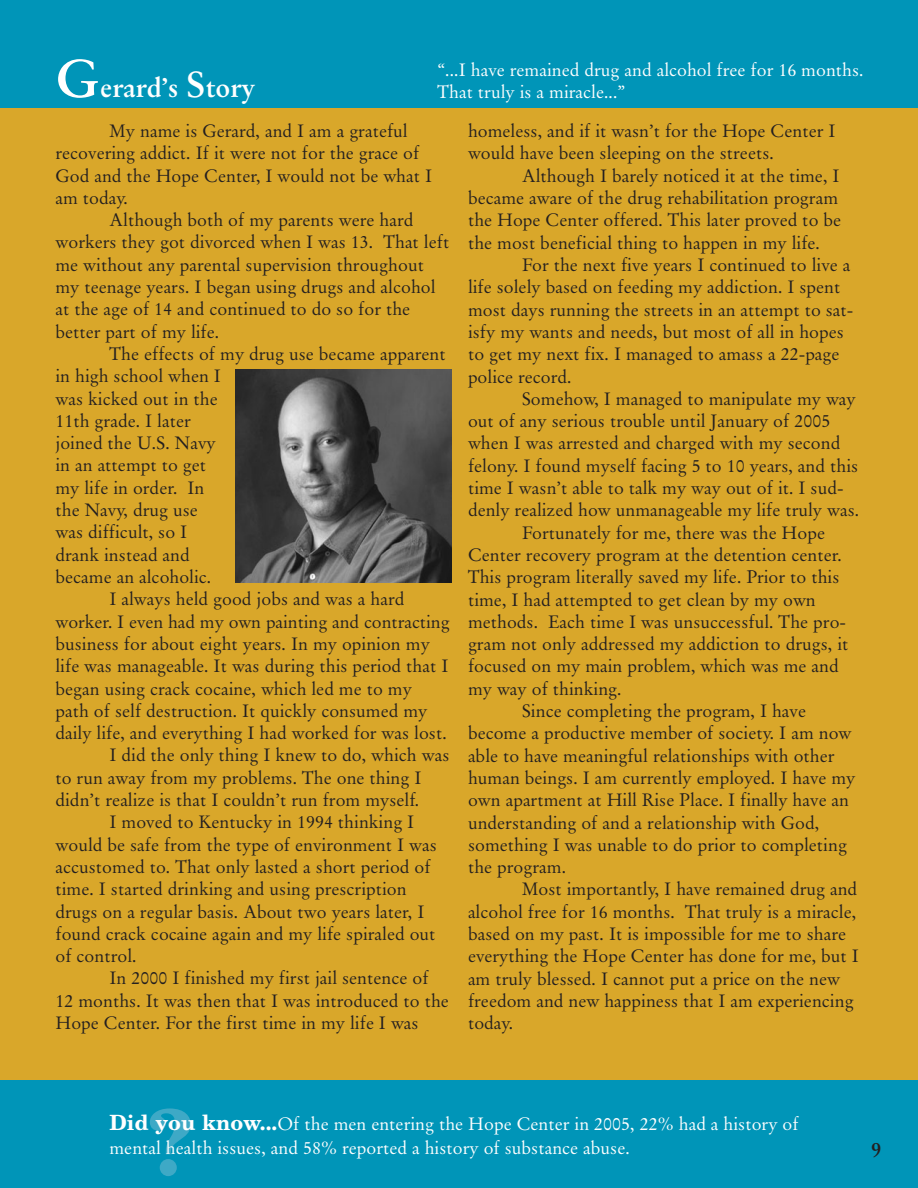
<style>
.page{position:relative;width:918px;height:1188px;background:#fff}
.page>*{position:absolute;margin:0;border:0;box-sizing:border-box;transform-origin:0 0}
.t1{font:700 90px "New Century Schlbk";color:#3ea9c6}
.t2{font:700 27px "Original Garamond BT";color:#fff}
.t3{font:700 21px "Original Garamond BT";color:#231f20}
.t4{font:18px/22.4px "Original Garamond BT";color:#231f20}
.t5{font:18px/22.4px "Original Garamond BT";color:#fff}
.s1{font-size:54px}
.s2{font-size:36px}
.s3{font-family:"New Century Schlbk";font-weight:700;font-size:21px}
</style>
<div class="page">
<div style="left:0;top:108px;width:918px;height:972px;background:#d9a72a"></div>
<div style="left:0;top:1080px;width:918px;height:108px;background:#0095b8"></div>
<div style="left:0;top:0;width:918px;height:108px;background:#0095b8"></div>
<img style="left:235px;top:370px;width:216px;height:213px">
<h2 class="t2" style="left:56px;top:78px;width:201px"><span class="s1">G</span>erard’s <span class="s2">S</span>tory</h2>
<p class="t5" style="left:437px;top:60px;width:428px">“...I have remained drug and alcohol free for 16 months.<br>That truly is a miracle...”</p>
<p class="t4" style="left:56px;top:121px;width:378px;text-indent:54px">My name is Gerard, and I am a grateful recovering addict. If it were not for the grace of God and the Hope Center, I would not be what I am today.</p>
<p class="t4" style="left:56px;top:211px;width:395px;text-indent:54px">Although both of my parents were hard workers they got divorced when I was 13. That left me without any parental supervision throughout my teenage years. I began using drugs and alcohol at the age of 14 and continued to do so for the better part of my life.</p>
<p class="t4" style="left:110px;top:344px;width:338px">The effects of my drug use became apparent</p>
<p class="t4" style="left:56px;top:367px;width:167px">in high school when I</p>
<p class="t4" style="left:56px;top:389px;width:164px">was kicked out in the</p>
<p class="t4" style="left:56px;top:411px;width:137px">11th grade. I later</p>
<p class="t4" style="left:56px;top:434px;width:162px">joined the U.S. Navy</p>
<p class="t4" style="left:56px;top:456px;width:152px">in an attempt to get</p>
<p class="t4" style="left:56px;top:478px;width:151px">my life in order. In</p>
<p class="t4" style="left:56px;top:501px;width:144px">the Navy, drug use</p>
<p class="t4" style="left:56px;top:523px;width:133px">was difficult, so I</p>
<p class="t4" style="left:56px;top:545px;width:136px">drank instead and</p>
<p class="t4" style="left:56px;top:568px;width:157px">became an alcoholic.</p>
<p class="t4" style="left:110px;top:590px;width:296px">I always held good jobs and was a hard</p>
<p class="t4" style="left:56px;top:612px;width:396px">worker. I even had my own painting and contracting</p>
<p class="t4" style="left:56px;top:634px;width:376px">business for about eight years. In my opinion my</p>
<p class="t4" style="left:56px;top:657px;width:395px">life was manageable. It was during this period that I</p>
<p class="t4" style="left:56px;top:679px;width:358px">began using crack cocaine, which led me to my</p>
<p class="t4" style="left:56px;top:701px;width:374px">path of self destruction. It quickly consumed my</p>
<p class="t4" style="left:56px;top:724px;width:393px">daily life, and everything I had worked for was lost.</p>
<p class="t4" style="left:110px;top:746px;width:341px">I did the only thing I knew to do, which was</p>
<p class="t4" style="left:56px;top:768px;width:368px">to run away from my problems. The one thing I</p>
<p class="t4" style="left:56px;top:791px;width:365px">didn’t realize is that I couldn’t run from myself.</p>
<p class="t4" style="left:110px;top:813px;width:306px">I moved to Kentucky in 1994 thinking I</p>
<p class="t4" style="left:56px;top:835px;width:383px">would be safe from the type of environment I was</p>
<p class="t4" style="left:56px;top:857px;width:377px">accustomed to. That only lasted a short period of</p>
<p class="t4" style="left:56px;top:880px;width:353px">time. I started drinking and using prescription</p>
<p class="t4" style="left:56px;top:902px;width:371px">drugs on a regular basis. About two years later, I</p>
<p class="t4" style="left:56px;top:924px;width:382px">found crack cocaine again and my life spiraled out</p>
<p class="t4" style="left:56px;top:947px;width:83px">of control.</p>
<p class="t4" style="left:110px;top:969px;width:321px">In 2000 I finished my first jail sentence of</p>
<p class="t4" style="left:56px;top:991px;width:395px">12 months. It was then that I was introduced to the</p>
<p class="t4" style="left:56px;top:1014px;width:365px">Hope Center. For the first time in my life I was</p>
<p class="t4" style="left:468px;top:122px;width:369px">homeless, and if it wasn’t for the Hope Center I would have been sleeping on the streets.</p>
<p class="t4" style="left:468px;top:166px;width:375px;text-indent:54px">Although I barely noticed it at the time, I became aware of the drug rehabilitation program the Hope Center offered. This later proved to be the most beneficial thing to happen in my life.</p>
<p class="t4" style="left:468px;top:256px;width:387px;text-indent:54px">For the next five years I continued to live a life solely based on feeding my addiction. I spent most days running the streets in an attempt to sat&shy;isfy my wants and needs, but most of all in hopes to get my next fix. I managed to amass a 22-page police record.</p>
<p class="t4" style="left:522px;top:389px;width:335px">Somehow, I managed to manipulate my way</p>
<p class="t4" style="left:468px;top:412px;width:364px">out of any serious trouble until January of 2005</p>
<p class="t4" style="left:468px;top:434px;width:374px">when I was arrested and charged with my second</p>
<p class="t4" style="left:468px;top:456px;width:392px">felony. I found myself facing 5 to 10 years, and this</p>
<p class="t4" style="left:468px;top:479px;width:377px">time I wasn’t able to talk my way out of it. I sud-</p>
<p class="t4" style="left:468px;top:501px;width:393px">denly realized how unmanageable my life truly was.</p>
<p class="t4" style="left:522px;top:523px;width:305px">Fortunately for me, there was the Hope</p>
<p class="t4" style="left:468px;top:545px;width:376px">Center recovery program at the detention center.</p>
<p class="t4" style="left:468px;top:568px;width:373px">This program literally saved my life. Prior to this</p>
<p class="t4" style="left:468px;top:590px;width:349px">time, I had attempted to get clean by my own</p>
<p class="t4" style="left:468px;top:612px;width:380px">methods. Each time I was unsuccessful. The pro-</p>
<p class="t4" style="left:468px;top:635px;width:382px">gram not only addressed my addiction to drugs, it</p>
<p class="t4" style="left:468px;top:657px;width:372px">focused on my main problem, which was me and</p>
<p class="t4" style="left:468px;top:679px;width:155px">my way of thinking.</p>
<p class="t4" style="left:522px;top:702px;width:286px">Since completing the program, I have</p>
<p class="t4" style="left:468px;top:724px;width:385px">become a productive member of society. I am now</p>
<p class="t4" style="left:468px;top:746px;width:368px">able to have meaningful relationships with other</p>
<p class="t4" style="left:468px;top:768px;width:389px">human beings. I am currently employed. I have my</p>
<p class="t4" style="left:468px;top:791px;width:383px">own apartment at Hill Rise Place. I finally have an</p>
<p class="t4" style="left:468px;top:813px;width:353px">understanding of and a relationship with God,</p>
<p class="t4" style="left:468px;top:835px;width:380px">something I was unable to do prior to completing</p>
<p class="t4" style="left:468px;top:858px;width:100px">the program.</p>
<p class="t4" style="left:522px;top:880px;width:337px">Most importantly, I have remained drug and</p>
<p class="t4" style="left:468px;top:902px;width:390px">alcohol free for 16 months. That truly is a miracle,</p>
<p class="t4" style="left:468px;top:925px;width:380px">based on my past. It is impossible for me to share</p>
<p class="t4" style="left:468px;top:947px;width:392px">everything the Hope Center has done for me, but I</p>
<p class="t4" style="left:468px;top:969px;width:374px">am truly blessed. I cannot put a price on the new</p>
<p class="t4" style="left:468px;top:991px;width:387px">freedom and new happiness that I am experiencing</p>
<p class="t4" style="left:468px;top:1014px;width:47px">today.</p>
<h1 class="t1" style="left:148px;top:1108px;width:46px">?</h1>
<p class="t5" style="left:109px;top:1113px;width:691px;line-height:24px"><span class="s3">Did you know...</span>Of the men entering the Hope Center in 2005, 22% had a history of mental health issues, and 58% reported a history of substance abuse.</p>
<p class="t3" style="left:871px;top:1142px;width:12px">9</p>
</div>
